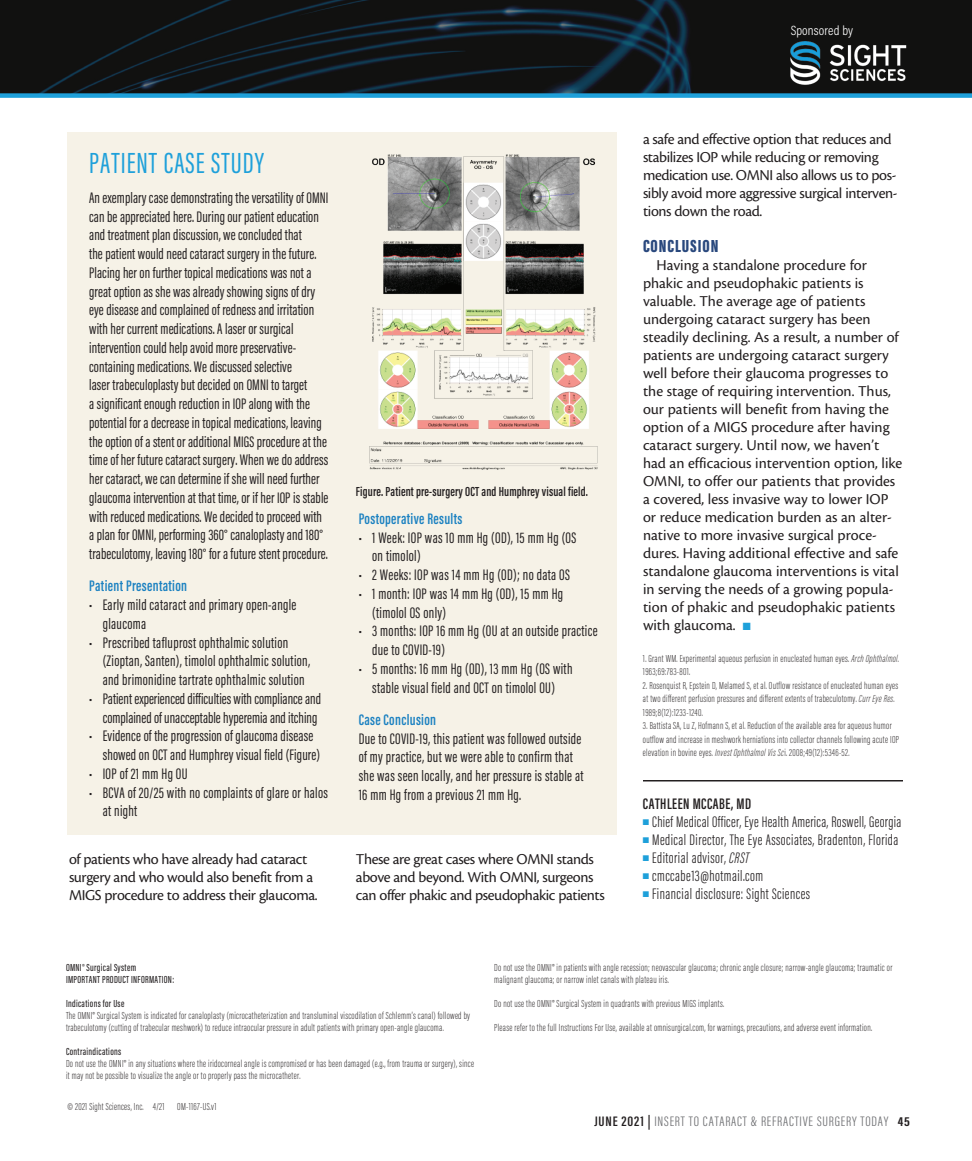
<style>
.page{position:relative;width:972px;height:1161px;background:#fff}
.page>*{position:absolute;margin:0;border:0;box-sizing:border-box;transform-origin:0 0}
.headline{font:30px "Acumin Pro Extra Cond";letter-spacing:.035em;color:#1ea0da}
.subhead{font:900 18px "Acumin Pro Extra Cond";letter-spacing:.05em;color:#29487d}
.sidebar_body{font:15.75px/18.8px "Acumin Pro Extra Cond";letter-spacing:.005em;color:#231f20}
.body{font:15.75px/18px "Cronos Pro";color:#231f20}
.body-2{font:15.75px/18px "Cronos Pro";letter-spacing:-.025em;color:#231f20}
.bio_info{font:300 15.75px "Acumin Pro Extra Cond";letter-spacing:.03em;color:#231f20}
.sidebar_body-2{font:600 15.75px "Acumin Pro Extra Cond";letter-spacing:.02em;color:#1b81c1}
.bio_name{font:600 15.75px "Acumin Pro Extra Cond";letter-spacing:.03em;color:#231f20}
.t1{font:300 14.1px "Acumin Pro Extra Cond";letter-spacing:.05em;color:#6c6d70;scale:1.11 1}
.t2{font:600 13.5px "Acumin Pro Extra Cond";letter-spacing:.01em;color:#231f20}
.t3{font:300 13.5px "Acumin Pro Cond";letter-spacing:.01em;color:#fff}
.footnote{font:200 10.5px/13.5px "Acumin Pro Extra Cond";letter-spacing:.03em;color:#231f20}
.footnote-2{font:500 10.5px "Acumin Pro Extra Cond";letter-spacing:.03em;color:#231f20}
.s1{color:#1ea0da}
.s2{font-style:italic}
.s3{font-weight:600;color:#231f20}
.s4{font-weight:700;font-size:13.35px;color:#231f20}
</style>
<div class="page">
<img style="left:1px;top:0;width:971px;height:93px">
<hr style="left:0;top:0;width:1px;height:94px;background:#3d3d3c">
<div style="left:0;top:93px;width:972px;height:5px;background:#1ea0da"></div>
<img style="left:780px;top:34px;width:138px;height:58px">
<hr style="left:643px;top:780px;width:260px;height:2px;background:#231f20">
<div style="left:67px;top:132px;width:550px;height:702px;background:#f6f2e7"></div>
<img style="left:355px;top:150px;width:253px;height:323px">
<p class="headline" style="left:89px;top:144px;width:176px">PATIENT CASE STUDY</p>
<p class="sidebar_body" style="left:89px;top:188px;width:241px">An exemplary case demonstrating the versatility of OMNI can be appreciated here. During our patient education and treatment plan discussion, we concluded that<br>the patient would need cataract surgery in the future.<br>Placing her on further topical medications was not a great option as she was already showing signs of dry eye disease and complained of redness and irritation with her current medications. A laser or surgical intervention could help avoid more preservative&shy;containing medications. We discussed selective<br>laser trabeculoplasty but decided on OMNI to target<br>a significant enough reduction in IOP along with the potential for a decrease in topical medications, leaving the option of a stent or additional MIGS procedure at the time of her future cataract surgery. When we do address her cataract, we can determine if she will need further glaucoma intervention at that time, or if her IOP is stable with reduced medications. We decided to proceed with a plan for OMNI, performing 360° canaloplasty and 180° trabeculotomy, leaving 180° for a future stent procedure.</p>
<p class="sidebar_body-2" style="left:89px;top:576px;width:99px">Patient Presentation</p>
<p class="sidebar_body" style="left:103px;top:595px;width:195px;text-indent:-13px">• Early mild cataract and primary open-angle glaucoma</p>
<p class="sidebar_body" style="left:103px;top:633px;width:209px;text-indent:-13px">• Prescribed tafluprost ophthalmic solution (Zioptan, Santen), timolol ophthalmic solution, and brimonidine tartrate ophthalmic solution</p>
<p class="sidebar_body" style="left:89px;top:689px;width:233px;text-align:right">• Patient experienced difficulties with compliance and complained of unacceptable hyperemia and itching</p>
<p class="sidebar_body" style="left:103px;top:727px;width:219px;text-indent:-13px">• Evidence of the progression of glaucoma disease showed on OCT and Humphrey visual field (Figure)</p>
<p class="sidebar_body" style="left:89px;top:764px;width:100px">• IOP of 21 mm Hg OU</p>
<p class="sidebar_body" style="left:103px;top:783px;width:227px;text-indent:-13px">• BCVA of 20/25 with no complaints of glare or halos at night</p>
<p class="t2" style="left:356px;top:483px;width:233px">Figure. Patient pre-surgery OCT and Humphrey visual field.</p>
<p class="sidebar_body-2" style="left:359px;top:509px;width:105px">Postoperative Results</p>
<p class="sidebar_body" style="left:372px;top:528px;width:206px;text-indent:-14px">• 1 Week: IOP was 10 mm Hg (OD), 15 mm Hg (OS on timolol)</p>
<p class="sidebar_body" style="left:359px;top:565px;width:213px">• 2 Weeks: IOP was 14 mm Hg (OD); no data OS</p>
<p class="sidebar_body" style="left:372px;top:584px;width:193px;text-indent:-14px">• 1 month: IOP was 14 mm Hg (OD), 15 mm Hg (timolol OS only)</p>
<p class="sidebar_body" style="left:372px;top:622px;width:227px;text-indent:-14px">• 3 months: IOP 16 mm Hg (OU at an outside practice due to COVID-19)</p>
<p class="sidebar_body" style="left:359px;top:659px;width:215px;text-align:center">• 5 months: 16 mm Hg (OD), 13 mm Hg (OS with stable visual field and OCT on timolol OU)</p>
<p class="sidebar_body-2" style="left:359px;top:710px;width:79px">Case Conclusion</p>
<p class="sidebar_body" style="left:359px;top:729px;width:226px">Due to COVID-19, this patient was followed outside of my practice, but we were able to confirm that she was seen locally, and her pressure is stable at 16 mm Hg from a previous 21 mm Hg.</p>
<p class="body-2" style="left:69px;top:850px;width:250px">of patients who have already had cataract surgery and who would also benefit from a<br>MIGS procedure to address their glaucoma.</p>
<p class="body-2" style="left:356px;top:850px;width:250px">These are great cases where OMNI stands above and beyond. With OMNI, surgeons can offer phakic and pseudophakic patients</p>
<p class="t3" style="left:791px;top:22px;width:64px">Sponsored by</p>
<p class="body-2" style="left:643px;top:130px;width:256px">a safe and effective option that reduces and stabilizes IOP while reducing or removing medication use. OMNI also allows us to pos&shy;sibly avoid more aggressive surgical interven&shy;tions down the road.</p>
<p class="subhead" style="left:643px;top:235px;width:77px">CONCLUSION</p>
<p class="body" style="left:643px;top:256px;width:261px;text-indent:14px">Having a standalone procedure for phakic and pseudophakic patients is valuable. The average age of patients undergoing cataract surgery has been steadily declining. As a result, a number of patients are undergoing cataract surgery well before their glaucoma progresses to the stage of requiring intervention. Thus, our patients will benefit from having the option of a MIGS procedure after having cataract surgery. Until now, we haven’t had an efficacious intervention option, like OMNI, to offer our patients that provides a covered, less invasive way to lower IOP or reduce medication burden as an alter&shy;native to more invasive surgical proce&shy;dures. Having additional effective and safe standalone glaucoma interventions is vital in serving the needs of a growing popula&shy;tion of phakic and pseudophakic patients with glaucoma. <span class="s1">■</span></p>
<p class="footnote" style="left:643px;top:651px;width:258px">1. Grant WM. Experimental aqueous perfusion in enucleated human eyes. <span class="s2">Arch Ophthalmol</span>.<br>1963;69:783-801.</p>
<p class="footnote" style="left:643px;top:678px;width:257px">2. Rosenquist R, Epstein D, Melamed S, et al. Outflow resistance of enucleated human eyes at two different perfusion pressures and different extents of trabeculotomy. <span class="s2">Curr Eye Res</span>.<br>1989;8(12):1233-1240.</p>
<p class="footnote" style="left:643px;top:719px;width:258px">3. Battista SA, Lu Z, Hofmann S, et al. Reduction of the available area for aqueous humor outflow and increase in meshwork herniations into collector channels following acute IOP elevation in bovine eyes. <span class="s2">Invest Ophthalmol Vis Sc</span>i. 2008;49(12):5346-52.</p>
<p class="bio_name" style="left:643px;top:794px;width:110px">CATHLEEN MCCABE, MD</p>
<p class="bio_info" style="left:643px;top:812px;width:260px"><span class="s1">■</span> Chief Medical Officer, Eye Health America, Roswell, Georgia</p>
<p class="bio_info" style="left:643px;top:830px;width:257px"><span class="s1">■</span> Medical Director, The Eye Associates, Bradenton, Florida</p>
<p class="bio_info" style="left:643px;top:848px;width:108px"><span class="s1">■</span> Editorial advisor, <span class="s2">CRST</span></p>
<p class="bio_info" style="left:643px;top:866px;width:122px"><span class="s1">■</span> cmccabe13@hotmail.com</p>
<p class="bio_info" style="left:643px;top:884px;width:169px"><span class="s1">■</span> Financial disclosure: Sight Sciences</p>
<p class="footnote-2" style="left:66px;top:961px;width:72px">OMNI® Surgical System</p>
<p class="footnote-2" style="left:66px;top:973px;width:110px">IMPORTANT PRODUCT INFORMATION:</p>
<p class="footnote-2" style="left:66px;top:997px;width:60px">Indications for Use</p>
<p class="footnote" style="left:66px;top:1009px;width:406px;line-height:12px">The OMNI® Surgical System is indicated for canaloplasty (microcatheterization and transluminal viscodilation of Schlemm’s canal) followed by trabeculotomy (cutting of trabecular meshwork) to reduce intraocular pressure in adult patients with primary open-angle glaucoma.</p>
<p class="footnote-2" style="left:66px;top:1045px;width:57px">Contraindications</p>
<p class="footnote" style="left:66px;top:1057px;width:410px;line-height:12px">Do not use the OMNI® in any situations where the iridocorneal angle is compromised or has been damaged (e.g., from trauma or surgery), since it may not be possible to visualize the angle or to properly pass the microcatheter.</p>
<p class="footnote" style="left:68px;top:1100px;width:151px">© 2021 Sight Sciences, Inc. 4/21 OM-1167-US.v1</p>
<p class="footnote" style="left:494px;top:961px;width:400px;line-height:12px">Do not use the OMNI® in patients with angle recession; neovascular glaucoma; chronic angle closure; narrow-angle glaucoma; traumatic or malignant glaucoma; or narrow inlet canals with plateau iris.</p>
<p class="footnote" style="left:494px;top:996px;width:231px">Do not use the OMNI® Surgical System in quadrants with previous MIGS implants.</p>
<p class="footnote" style="left:494px;top:1020px;width:379px">Please refer to the full Instructions For Use, available at omnisurgical.com, for warnings, precautions, and adverse event information.</p>
<p class="t1" style="left:595px;top:1113px;width:286px"><span class="s3">JUNE 2021 |</span> INSERT TO CATARACT &amp; REFRACTIVE SURGERY TODAY <span class="s4">45</span></p>
</div>
